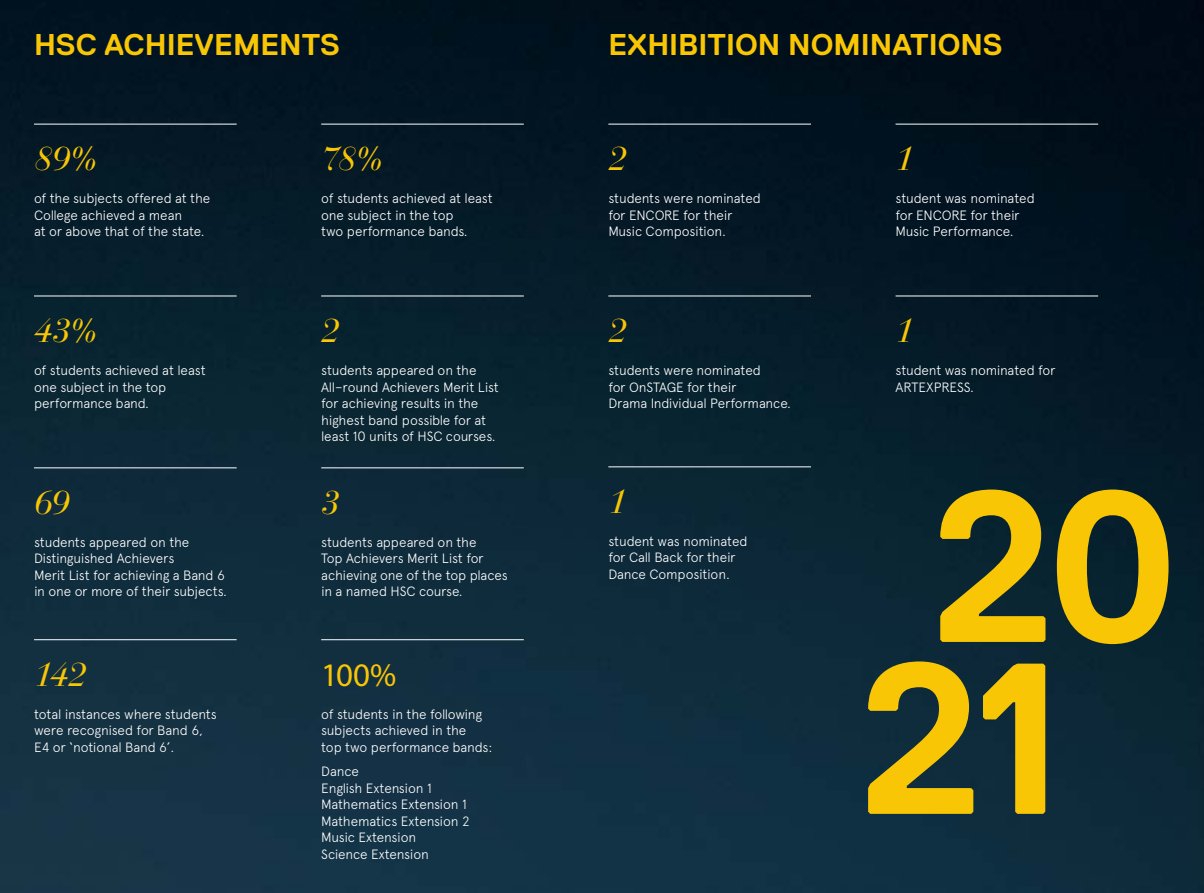
<style>
.page{position:relative;width:1204px;height:893px;background:#fff}
.page>*{position:absolute;margin:0;border:0;box-sizing:border-box;transform-origin:0 0}
.t1{font:700 214.65px/171.9px "Replica";color:#f9c606;text-align:center}
.t2{font:italic 33px "Bauer Bodoni Std";letter-spacing:-.02em;color:#f9c606}
.t3{font:33px "Myriad Pro";color:#f9c606}
.t4{font:700 30px "Replica";color:#f9c606}
.t5{font:300 13.5px/16.5px "Apercu";letter-spacing:-.015em;color:#fff}
</style>
<div class="page">
<img style="left:0;top:0;width:1203px;height:893px">
<hr style="left:34px;top:124px;width:203px;height:1px;background:#fff">
<hr style="left:321px;top:639px;width:203px;height:1px;background:#fff">
<hr style="left:321px;top:124px;width:203px;height:1px;background:#fff">
<hr style="left:34px;top:468px;width:203px;height:1px;background:#fff">
<hr style="left:608px;top:124px;width:203px;height:1px;background:#fff">
<hr style="left:34px;top:639px;width:203px;height:1px;background:#fff">
<hr style="left:895px;top:124px;width:203px;height:1px;background:#fff">
<hr style="left:608px;top:296px;width:203px;height:1px;background:#fff">
<hr style="left:895px;top:296px;width:203px;height:1px;background:#fff">
<hr style="left:34px;top:296px;width:203px;height:1px;background:#fff">
<hr style="left:321px;top:296px;width:203px;height:1px;background:#fff">
<hr style="left:321px;top:468px;width:203px;height:1px;background:#fff">
<hr style="left:608px;top:467px;width:203px;height:1px;background:#fff">
<h3 class="t4" style="left:34px;top:28px;width:307px">HSC ACHIEVEMENTS</h3>
<h3 class="t4" style="left:608px;top:28px;width:396px">EXHIBITION NOMINATIONS</h3>
<h2 class="t2" style="left:34px;top:139px;width:65px">89%</h2>
<p class="t5" style="left:34px;top:190px;width:178px">of the subjects offered at the<br>College achieved a mean<br>at or above that of the state.</p>
<h2 class="t2" style="left:34px;top:311px;width:65px">43%</h2>
<p class="t5" style="left:34px;top:362px;width:173px">of students achieved at least one subject in the top performance band.</p>
<h2 class="t2" style="left:34px;top:483px;width:37px">69</h2>
<p class="t5" style="left:34px;top:534px;width:194px">students appeared on the<br>Distinguished Achievers<br>Merit List for achieving a Band 6 in one or more of their subjects.</p>
<h2 class="t2" style="left:34px;top:654px;width:54px">142</h2>
<p class="t5" style="left:34px;top:706px;width:184px">total instances where students were recognised for Band 6,<br>E4 or ‘notional Band 6’.</p>
<h2 class="t2" style="left:321px;top:139px;width:63px">78%</h2>
<p class="t5" style="left:321px;top:190px;width:173px">of students achieved at least one subject in the top<br>two performance bands.</p>
<h2 class="t2" style="left:321px;top:311px;width:20px">2</h2>
<p class="t5" style="left:321px;top:362px;width:179px">students appeared on the<br>All–round Achievers Merit List for achieving results in the highest band possible for at least 10 units of HSC courses.</p>
<h2 class="t2" style="left:321px;top:483px;width:20px">3</h2>
<p class="t5" style="left:321px;top:534px;width:188px">students appeared on the<br>Top Achievers Merit List for achieving one of the top places in a named HSC course.</p>
<h2 class="t3" style="left:321px;top:654px;width:77px">100%</h2>
<p class="t5" style="left:321px;top:706px;width:173px">of students in the following subjects achieved in the<br>top two performance bands:</p>
<p class="t5" style="left:321px;top:763px;width:150px">Dance<br>English Extension 1<br>Mathematics Extension 1<br>Mathematics Extension 2<br>Music Extension<br>Science Extension</p>
<h2 class="t2" style="left:608px;top:139px;width:20px">2</h2>
<p class="t5" style="left:608px;top:190px;width:154px">students were nominated for ENCORE for their<br>Music Composition.</p>
<h2 class="t2" style="left:608px;top:311px;width:20px">2</h2>
<p class="t5" style="left:608px;top:362px;width:184px">students were nominated<br>for OnSTAGE for their<br>Drama Individual Performance.</p>
<h2 class="t2" style="left:608px;top:482px;width:20px">1</h2>
<p class="t5" style="left:608px;top:533px;width:141px">student was nominated for Call Back for their<br>Dance Composition.</p>
<h2 class="t2" style="left:895px;top:139px;width:20px">1</h2>
<p class="t5" style="left:895px;top:190px;width:141px">student was nominated for ENCORE for their<br>Music Performance.</p>
<h2 class="t2" style="left:895px;top:311px;width:20px">1</h2>
<p class="t5" style="left:895px;top:362px;width:161px">student was nominated for<br>ARTEXPRESS.</p>
<h1 class="t1" style="left:859px;top:482px;width:319px">20<br>21</h1>
</div>
